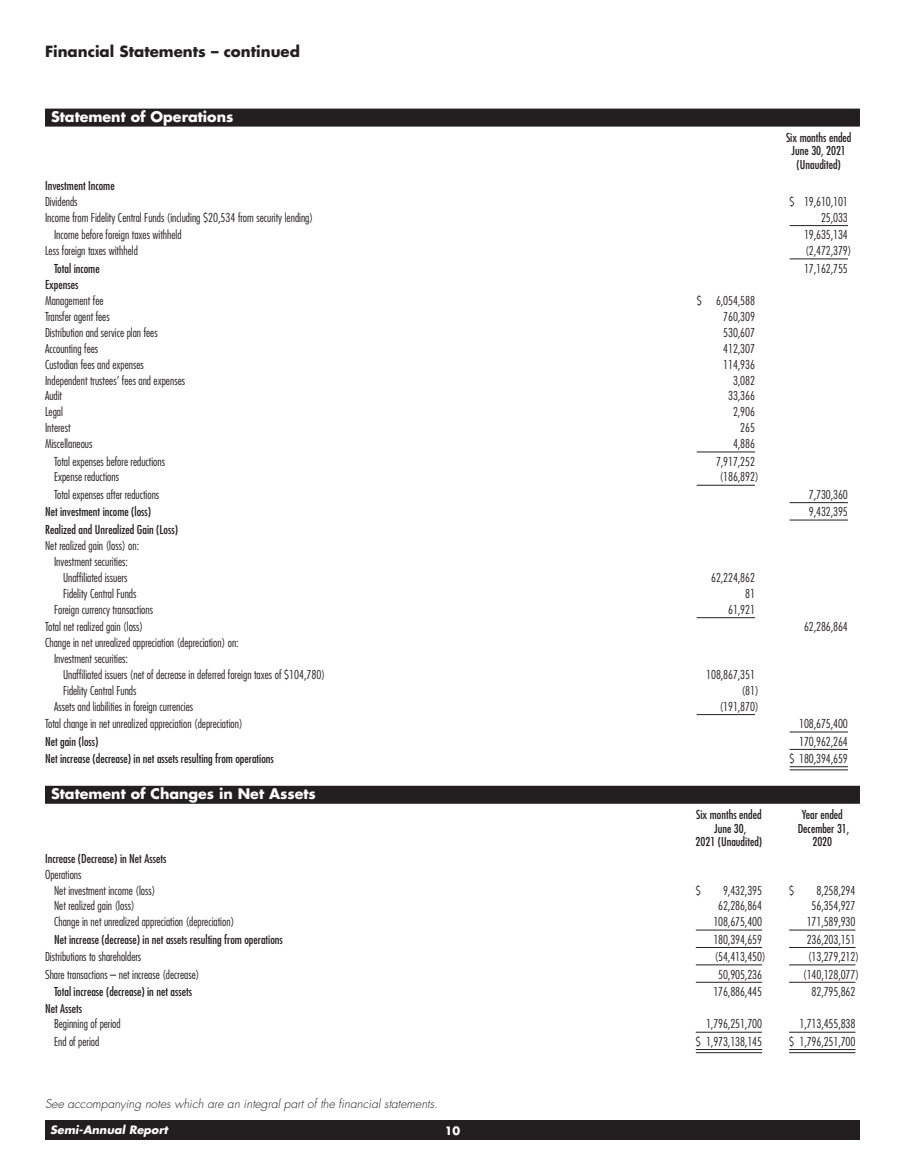
<style>
.page{position:relative;width:905px;height:1161px;background:#fff}
.page>*{position:absolute;margin:0;border:0;box-sizing:border-box;transform-origin:0 0}
.t1{font:700 15px "Futura Std";color:#231f20}
.t2{font:700 14.25px "Futura Std";color:#fff}
.t3{font:300 condensed 12px/15.9px "Futura Std";color:#231f20}
.t4{font:condensed 12px/13.5px "Futura Std";color:#231f20;text-align:center}
.t5{font:italic 300 12px "Futura Std";color:#231f20}
.t6{font:italic 700 11.25px "Futura Std";color:#fff}
.t7{font:700 11.25px "Futura Std";color:#fff}
</style>
<div class="page">
<div style="left:45px;top:1120px;width:815px;height:20px;background:#231f20"></div>
<svg style="left:789px;top:767px;width:59px;height:3px"></svg>
<hr style="left:789px;top:225px;width:59px;height:1px;background:#231f20">
<hr style="left:789px;top:259px;width:59px;height:1px;background:#231f20">
<hr style="left:696px;top:452px;width:59px;height:1px;background:#231f20">
<hr style="left:696px;top:485px;width:59px;height:1px;background:#231f20">
<hr style="left:789px;top:502px;width:59px;height:1px;background:#231f20">
<hr style="left:789px;top:520px;width:59px;height:1px;background:#231f20">
<hr style="left:696px;top:617px;width:59px;height:1px;background:#231f20">
<hr style="left:696px;top:714px;width:59px;height:1px;background:#231f20">
<hr style="left:789px;top:732px;width:59px;height:1px;background:#231f20">
<hr style="left:789px;top:749px;width:59px;height:1px;background:#231f20">
<hr style="left:789px;top:766px;width:59px;height:1px;background:#231f20">
<hr style="left:789px;top:770px;width:59px;height:1px;background:#231f20">
<div style="left:45px;top:109px;width:815px;height:18px;background:#231f20"></div>
<svg style="left:696px;top:1050px;width:66px;height:1px"></svg>
<hr style="left:695px;top:930px;width:67px;height:1px;background:#231f20">
<hr style="left:789px;top:930px;width:66px;height:1px;background:#231f20">
<hr style="left:695px;top:947px;width:67px;height:1px;background:#231f20">
<hr style="left:789px;top:947px;width:66px;height:1px;background:#231f20">
<hr style="left:695px;top:964px;width:67px;height:1px;background:#231f20">
<hr style="left:789px;top:964px;width:66px;height:1px;background:#231f20">
<hr style="left:695px;top:982px;width:67px;height:1px;background:#231f20">
<hr style="left:789px;top:982px;width:66px;height:1px;background:#231f20">
<hr style="left:695px;top:1032px;width:67px;height:1px;background:#231f20">
<hr style="left:695px;top:1049px;width:67px;height:1px;background:#231f20">
<hr style="left:695px;top:1052px;width:67px;height:1px;background:#231f20">
<hr style="left:789px;top:1032px;width:66px;height:1px;background:#231f20">
<hr style="left:789px;top:1049px;width:66px;height:1px;background:#231f20">
<hr style="left:789px;top:1052px;width:66px;height:1px;background:#231f20">
<div style="left:45px;top:786px;width:815px;height:18px;background:#231f20"></div>
<p class="t1" style="left:45px;top:42px;width:256px">Financial Statements – continued</p>
<p class="t2" style="left:51px;top:107px;width:184px">Statement of Operations</p>
<p class="t4" style="left:786px;top:131px;width:67px">Six months ended<br>June 30, 2021 (Unaudited)</p>
<p class="t4" style="left:45px;top:179px;width:71px">Investment Income</p>
<p class="t3" style="left:45px;top:194px;width:34px">Dividends</p>
<p class="t3" style="left:789px;top:194px;width:60px">$ 19,610,101</p>
<p class="t3" style="left:45px;top:209px;width:270px">Income from Fidelity Central Funds (including $20,534 from security lending)</p>
<p class="t3" style="left:821px;top:209px;width:28px">25,033</p>
<p class="t3" style="left:54px;top:227px;width:129px">Income before foreign taxes withheld</p>
<p class="t3" style="left:804px;top:227px;width:45px">19,635,134</p>
<p class="t3" style="left:45px;top:243px;width:94px">Less foreign taxes withheld</p>
<p class="t3" style="left:805px;top:243px;width:48px">(2,472,379)</p>
<p class="t4" style="left:54px;top:261px;width:47px">Total income</p>
<p class="t3" style="left:804px;top:260px;width:45px">17,162,755</p>
<p class="t4" style="left:45px;top:278px;width:35px">Expenses</p>
<p class="t3" style="left:45px;top:293px;width:60px">Management fee</p>
<p class="t3" style="left:696px;top:293px;width:60px">$ 6,054,588</p>
<p class="t3" style="left:45px;top:309px;width:66px">Transfer agent fees</p>
<p class="t3" style="left:723px;top:309px;width:33px">760,309</p>
<p class="t3" style="left:45px;top:324px;width:114px">Distribution and service plan fees</p>
<p class="t3" style="left:723px;top:324px;width:33px">530,607</p>
<p class="t3" style="left:45px;top:340px;width:55px">Accounting fees</p>
<p class="t3" style="left:723px;top:340px;width:33px">412,307</p>
<p class="t3" style="left:45px;top:356px;width:100px">Custodian fees and expenses</p>
<p class="t3" style="left:723px;top:356px;width:33px">114,936</p>
<p class="t3" style="left:45px;top:372px;width:142px">Independent trustees’ fees and expenses</p>
<p class="t3" style="left:733px;top:372px;width:23px">3,082</p>
<p class="t3" style="left:45px;top:388px;width:19px">Audit</p>
<p class="t3" style="left:728px;top:388px;width:28px">33,366</p>
<p class="t3" style="left:45px;top:404px;width:19px">Legal</p>
<p class="t3" style="left:733px;top:404px;width:23px">2,906</p>
<p class="t3" style="left:45px;top:420px;width:27px">Interest</p>
<p class="t3" style="left:740px;top:420px;width:16px">265</p>
<p class="t3" style="left:45px;top:436px;width:49px">Miscellaneous</p>
<p class="t3" style="left:733px;top:436px;width:23px">4,886</p>
<p class="t3" style="left:54px;top:453px;width:113px">Total expenses before reductions</p>
<p class="t3" style="left:716px;top:453px;width:40px">7,917,252</p>
<p class="t3" style="left:54px;top:469px;width:67px">Expense reductions</p>
<p class="t3" style="left:719px;top:469px;width:40px">(186,892)</p>
<p class="t3" style="left:54px;top:486px;width:107px">Total expenses after reductions</p>
<p class="t3" style="left:809px;top:486px;width:40px">7,730,360</p>
<p class="t4" style="left:45px;top:505px;width:108px">Net investment income (loss)</p>
<p class="t3" style="left:809px;top:504px;width:40px">9,432,395</p>
<p class="t4" style="left:45px;top:523px;width:134px">Realized and Unrealized Gain (Loss)</p>
<p class="t3" style="left:45px;top:538px;width:96px;text-align:center">Net realized gain (loss) on:<br>Investment securities:<br>Unaffiliated issuers</p>
<p class="t3" style="left:711px;top:570px;width:45px">62,224,862</p>
<p class="t3" style="left:63px;top:586px;width:75px">Fidelity Central Funds</p>
<p class="t3" style="left:745px;top:586px;width:11px">81</p>
<p class="t3" style="left:54px;top:602px;width:101px">Foreign currency transactions</p>
<p class="t3" style="left:728px;top:602px;width:28px">61,921</p>
<p class="t3" style="left:45px;top:619px;width:100px">Total net realized gain (loss)</p>
<p class="t3" style="left:804px;top:619px;width:45px">62,286,864</p>
<p class="t3" style="left:54px;top:635px;width:186px;text-indent:-9px">Change in net unrealized appreciation (depreciation) on:<br>Investment securities:</p>
<p class="t3" style="left:63px;top:667px;width:263px">Unaffiliated issuers (net of decrease in deferred foreign taxes of $104,780)</p>
<p class="t3" style="left:706px;top:667px;width:50px">108,867,351</p>
<p class="t3" style="left:63px;top:683px;width:75px">Fidelity Central Funds</p>
<p class="t3" style="left:741px;top:683px;width:18px">(81)</p>
<p class="t3" style="left:54px;top:698px;width:141px">Assets and liabilities in foreign currencies</p>
<p class="t3" style="left:719px;top:698px;width:40px">(191,870)</p>
<p class="t3" style="left:45px;top:716px;width:199px">Total change in net unrealized appreciation (depreciation)</p>
<p class="t3" style="left:799px;top:716px;width:50px">108,675,400</p>
<p class="t4" style="left:45px;top:734px;width:55px">Net gain (loss)</p>
<p class="t3" style="left:799px;top:733px;width:50px">170,962,264</p>
<p class="t4" style="left:45px;top:752px;width:230px">Net increase (decrease) in net assets resulting from operations</p>
<p class="t3" style="left:789px;top:751px;width:60px">$ 180,394,659</p>
<p class="t2" style="left:51px;top:784px;width:266px">Statement of Changes in Net Assets</p>
<p class="t4" style="left:695px;top:808px;width:68px">Six months ended<br>June 30,<br>2021 (Unaudited)</p>
<p class="t4" style="left:797px;top:808px;width:53px">Year ended<br>December 31,<br>2020</p>
<p class="t4" style="left:45px;top:851px;width:123px">Increase (Decrease) in Net Assets</p>
<p class="t3" style="left:54px;top:866px;width:103px;text-indent:-9px">Operations<br>Net investment income (loss)</p>
<p class="t3" style="left:695px;top:882px;width:6px">$</p>
<p class="t3" style="left:723px;top:882px;width:40px">9,432,395</p>
<p class="t3" style="left:789px;top:882px;width:6px">$</p>
<p class="t3" style="left:816px;top:882px;width:40px">8,258,294</p>
<p class="t3" style="left:54px;top:898px;width:82px">Net realized gain (loss)</p>
<p class="t3" style="left:718px;top:898px;width:45px">62,286,864</p>
<p class="t3" style="left:811px;top:898px;width:45px">56,354,927</p>
<p class="t3" style="left:54px;top:914px;width:182px">Change in net unrealized appreciation (depreciation)</p>
<p class="t3" style="left:713px;top:914px;width:50px">108,675,400</p>
<p class="t3" style="left:806px;top:914px;width:50px">171,589,930</p>
<p class="t4" style="left:54px;top:932px;width:230px">Net increase (decrease) in net assets resulting from operations</p>
<p class="t3" style="left:713px;top:931px;width:50px">180,394,659</p>
<p class="t3" style="left:806px;top:931px;width:50px">236,203,151</p>
<p class="t3" style="left:45px;top:949px;width:98px">Distributions to shareholders</p>
<p class="t3" style="left:714px;top:949px;width:52px">(54,413,450)</p>
<p class="t3" style="left:808px;top:949px;width:52px">(13,279,212)</p>
<p class="t3" style="left:45px;top:966px;width:156px">Share transactions – net increase (decrease)</p>
<p class="t3" style="left:718px;top:966px;width:45px">50,905,236</p>
<p class="t3" style="left:803px;top:966px;width:57px">(140,128,077)</p>
<p class="t4" style="left:54px;top:985px;width:139px">Total increase (decrease) in net assets</p>
<p class="t3" style="left:713px;top:984px;width:50px">176,886,445</p>
<p class="t3" style="left:811px;top:984px;width:45px">82,795,862</p>
<p class="t4" style="left:45px;top:1001px;width:38px">Net Assets</p>
<p class="t3" style="left:54px;top:1016px;width:68px">Beginning of period</p>
<p class="t3" style="left:706px;top:1016px;width:57px">1,796,251,700</p>
<p class="t3" style="left:799px;top:1016px;width:57px">1,713,455,838</p>
<p class="t3" style="left:54px;top:1033px;width:47px">End of period</p>
<p class="t3" style="left:695px;top:1033px;width:68px">$ 1,973,138,145</p>
<p class="t3" style="left:789px;top:1033px;width:68px">$ 1,796,251,700</p>
<p class="t5" style="left:45px;top:1096px;width:394px">See accompanying notes which are an integral part of the financial statements.</p>
<p class="t6" style="left:50px;top:1123px;width:119px">Semi-Annual Report</p>
<p class="t7" style="left:445px;top:1124px;width:17px">10</p>
</div>
